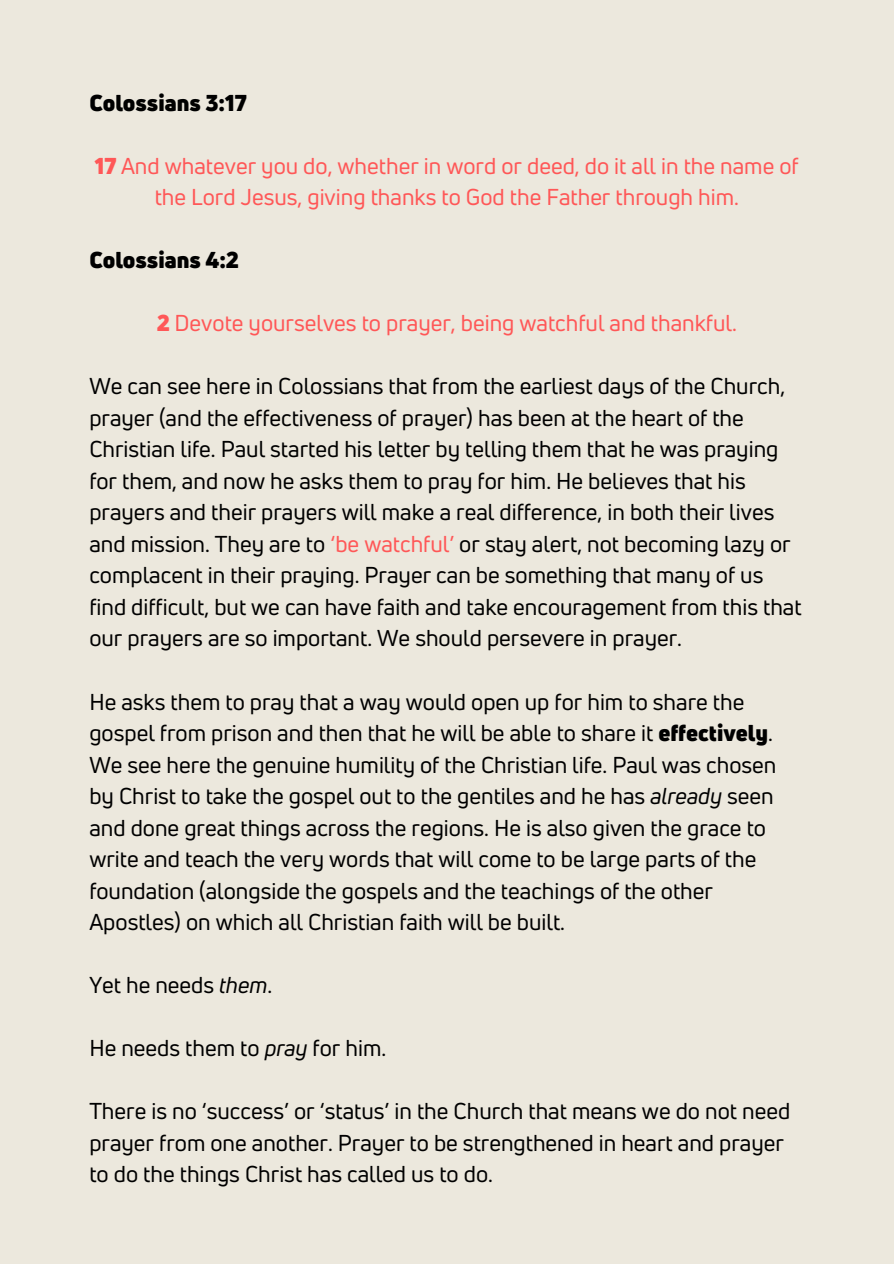
<style>
.page{position:relative;width:894px;height:1264px;background:#fff}
.page>*{position:absolute;margin:0;border:0;box-sizing:border-box;transform-origin:0 0}
.t1{font:22.5px/31.5px "Uni Neue";color:#000}
.t2{font:22.5px/31.5px "Uni Neue";color:#ff5757;text-align:center}
.t3{font:900 22.5px "Uni Neue";color:#000}
.s1{font-weight:900}
.s2{color:#ff5757}
.s3{font-style:italic}
</style>
<div class="page">
<div style="left:0;top:0;width:893px;height:1263px;background:#ece8dd"></div>
<h1 class="t3" style="left:89px;top:87px;width:159px">Colossians 3:17</h1>
<p class="t2" style="left:95px;top:149px;width:705px"><span class="s1">17</span> And whatever you do, whether in word or deed, do it all in the name of the Lord Jesus, giving thanks to God the Father through him.</p>
<h1 class="t3" style="left:89px;top:245px;width:151px">Colossians 4:2</h1>
<p class="t2" style="left:157px;top:307px;width:581px"><span class="s1">2</span> Devote yourselves to prayer, being watchful and thankful.</p>
<p class="t1" style="left:89px;top:370px;width:713px">We can see here in Colossians that from the earliest days of the Church, prayer (and the effectiveness of prayer) has been at the heart of the Christian life. Paul started his letter by telling them that he was praying for them, and now he asks them to pray for him. He believes that his prayers and their prayers will make a real difference, in both their lives and mission. They are to <span class="s2">‘be watchful’</span> or stay alert, not becoming lazy or complacent in their praying. Prayer can be something that many of us find difficult, but we can have faith and take encouragement from this that our prayers are so important. We should persevere in prayer.</p>
<p class="t1" style="left:89px;top:685px;width:688px">He asks them to pray that a way would open up for him to share the gospel from prison and then that he will be able to share it <span class="s1">effectively</span>.<br>We see here the genuine humility of the Christian life. Paul was chosen by Christ to take the gospel out to the gentiles and he has <span class="s3">already</span> seen and done great things across the regions. He is also given the grace to write and teach the very words that will come to be large parts of the foundation (alongside the gospels and the teachings of the other Apostles) on which all Christian faith will be built.</p>
<p class="t1" style="left:89px;top:968px;width:184px">Yet he needs <span class="s3">them</span>.</p>
<p class="t1" style="left:89px;top:1031px;width:298px">He needs them to <span class="s3">pray</span> for him.</p>
<p class="t1" style="left:89px;top:1094px;width:702px">There is no ‘success’ or ‘status’ in the Church that means we do not need prayer from one another. Prayer to be strengthened in heart and prayer to do the things Christ has called us to do.</p>
</div>
